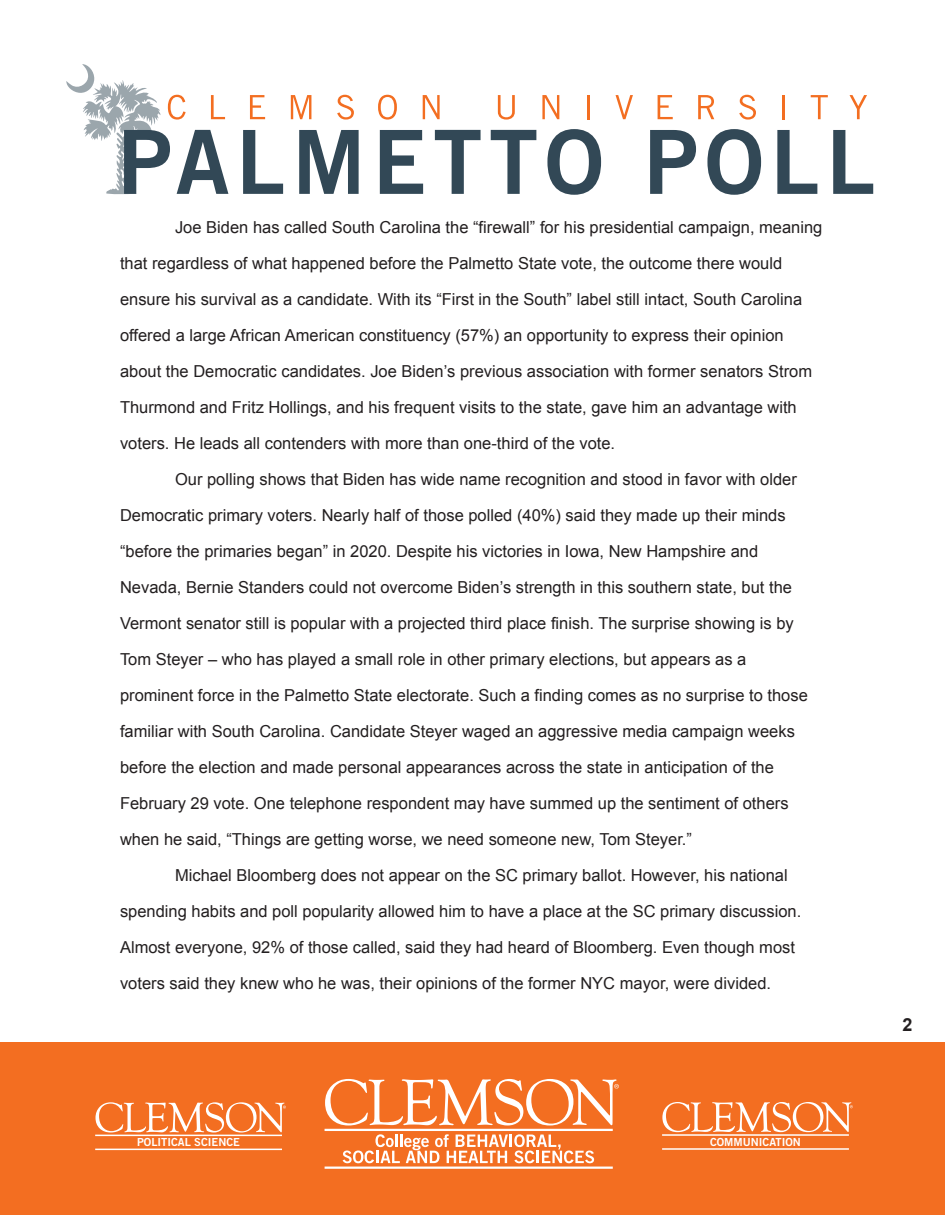
<style>
.page{position:relative;width:945px;height:1215px;background:#fff}
.page>*{position:absolute;margin:0;border:0;box-sizing:border-box;transform-origin:0 0}
.t1{font:700 18px "Arial";color:#231f20}
.t2{font:16.5px "Arial";color:#231f20}
.t3{font:11.1px "Trade Gothic LT Std Bd 2";color:#fff}
</style>
<div class="page">
<div style="left:0;top:1043px;width:945px;height:172px;background:#f36e21"></div>
<hr style="left:662px;top:1148px;width:187px;height:2px;background:#fff">
<hr style="left:662px;top:1134px;width:187px;height:2px;background:#fff">
<svg style="left:662px;top:1102px;width:191px;height:30px"></svg>
<hr style="left:95px;top:1149px;width:187px;height:1px;background:#fff">
<hr style="left:95px;top:1135px;width:187px;height:1px;background:#fff">
<svg style="left:96px;top:1102px;width:190px;height:31px"></svg>
<svg style="left:343px;top:1134px;width:251px;height:29px"></svg>
<hr style="left:325px;top:1167px;width:288px;height:2px;background:#fff">
<hr style="left:325px;top:1129px;width:288px;height:2px;background:#fff">
<svg style="left:325px;top:1079px;width:294px;height:47px"></svg>
<svg style="left:250px;top:95px;width:15px;height:24px"></svg>
<svg style="left:291px;top:95px;width:20px;height:24px"></svg>
<svg style="left:337px;top:95px;width:17px;height:25px"></svg>
<svg style="left:378px;top:95px;width:19px;height:25px"></svg>
<svg style="left:423px;top:95px;width:17px;height:24px"></svg>
<svg style="left:498px;top:95px;width:17px;height:25px"></svg>
<svg style="left:542px;top:95px;width:17px;height:24px"></svg>
<hr style="left:588px;top:95px;width:2px;height:24px;background:#f36e21">
<svg style="left:616px;top:95px;width:17px;height:24px"></svg>
<svg style="left:658px;top:95px;width:15px;height:24px"></svg>
<svg style="left:698px;top:95px;width:16px;height:24px"></svg>
<svg style="left:739px;top:95px;width:17px;height:25px"></svg>
<hr style="left:783px;top:95px;width:2px;height:24px;background:#f36e21">
<svg style="left:811px;top:95px;width:17px;height:24px"></svg>
<svg style="left:850px;top:95px;width:17px;height:24px"></svg>
<svg style="left:66px;top:64px;width:162px;height:130px"></svg>
<svg style="left:243px;top:130px;width:40px;height:64px"></svg>
<svg style="left:299px;top:130px;width:60px;height:64px"></svg>
<svg style="left:380px;top:130px;width:43px;height:64px"></svg>
<svg style="left:435px;top:130px;width:46px;height:64px"></svg>
<svg style="left:491px;top:130px;width:45px;height:64px"></svg>
<svg style="left:547px;top:129px;width:54px;height:66px"></svg>
<svg style="left:650px;top:130px;width:46px;height:64px"></svg>
<svg style="left:707px;top:129px;width:54px;height:66px"></svg>
<svg style="left:777px;top:130px;width:40px;height:64px"></svg>
<svg style="left:833px;top:130px;width:40px;height:64px"></svg>
<p class="t2" style="left:175px;top:216px;width:649px">Joe Biden has called South Carolina the “firewall” for his presidential campaign, meaning</p>
<p class="t2" style="left:120px;top:252px;width:664px">that regardless of what happened before the Palmetto State vote, the outcome there would</p>
<p class="t2" style="left:120px;top:288px;width:684px">ensure his survival as a candidate. With its “First in the South” label still intact, South Carolina</p>
<p class="t2" style="left:120px;top:324px;width:665px">offered a large African American constituency (57%) an opportunity to express their opinion</p>
<p class="t2" style="left:120px;top:360px;width:694px">about the Democratic candidates. Joe Biden’s previous association with former senators Strom</p>
<p class="t2" style="left:120px;top:396px;width:678px">Thurmond and Fritz Hollings, and his frequent visits to the state, gave him an advantage with</p>
<p class="t2" style="left:120px;top:432px;width:497px">voters. He leads all contenders with more than one-third of the vote.</p>
<p class="t2" style="left:175px;top:468px;width:623px">Our polling shows that Biden has wide name recognition and stood in favor with older</p>
<p class="t2" style="left:120px;top:504px;width:667px">Democratic primary voters. Nearly half of those polled (40%) said they made up their minds</p>
<p class="t2" style="left:120px;top:540px;width:640px">“before the primaries began” in 2020. Despite his victories in Iowa, New Hampshire and</p>
<p class="t2" style="left:120px;top:576px;width:674px">Nevada, Bernie Standers could not overcome Biden’s strength in this southern state, but the</p>
<p class="t2" style="left:120px;top:612px;width:675px">Vermont senator still is popular with a projected third place finish. The surprise showing is by</p>
<p class="t2" style="left:120px;top:648px;width:628px">Tom Steyer – who has played a small role in other primary elections, but appears as a</p>
<p class="t2" style="left:120px;top:684px;width:689px">prominent force in the Palmetto State electorate. Such a finding comes as no surprise to those</p>
<p class="t2" style="left:120px;top:720px;width:676px">familiar with South Carolina. Candidate Steyer waged an aggressive media campaign weeks</p>
<p class="t2" style="left:120px;top:756px;width:655px">before the election and made personal appearances across the state in anticipation of the</p>
<p class="t2" style="left:120px;top:792px;width:670px">February 29 vote. One telephone respondent may have summed up the sentiment of others</p>
<p class="t2" style="left:120px;top:828px;width:574px">when he said, “Things are getting worse, we need someone new, Tom Steyer.”</p>
<p class="t2" style="left:175px;top:864px;width:614px">Michael Bloomberg does not appear on the SC primary ballot. However, his national</p>
<p class="t2" style="left:120px;top:900px;width:683px">spending habits and poll popularity allowed him to have a place at the SC primary discussion.</p>
<p class="t2" style="left:120px;top:936px;width:677px">Almost everyone, 92% of those called, said they had heard of Bloomberg. Even though most</p>
<p class="t2" style="left:120px;top:972px;width:653px">voters said they knew who he was, their opinions of the former NYC mayor, were divided.</p>
<p class="t3" style="left:137px;top:1136px;width:104px">POLITICAL SCIENCE</p>
<p class="t3" style="left:710px;top:1135px;width:92px">COMMUNICATION</p>
<p class="t1" style="left:902px;top:1012px;width:12px">2</p>
</div>
